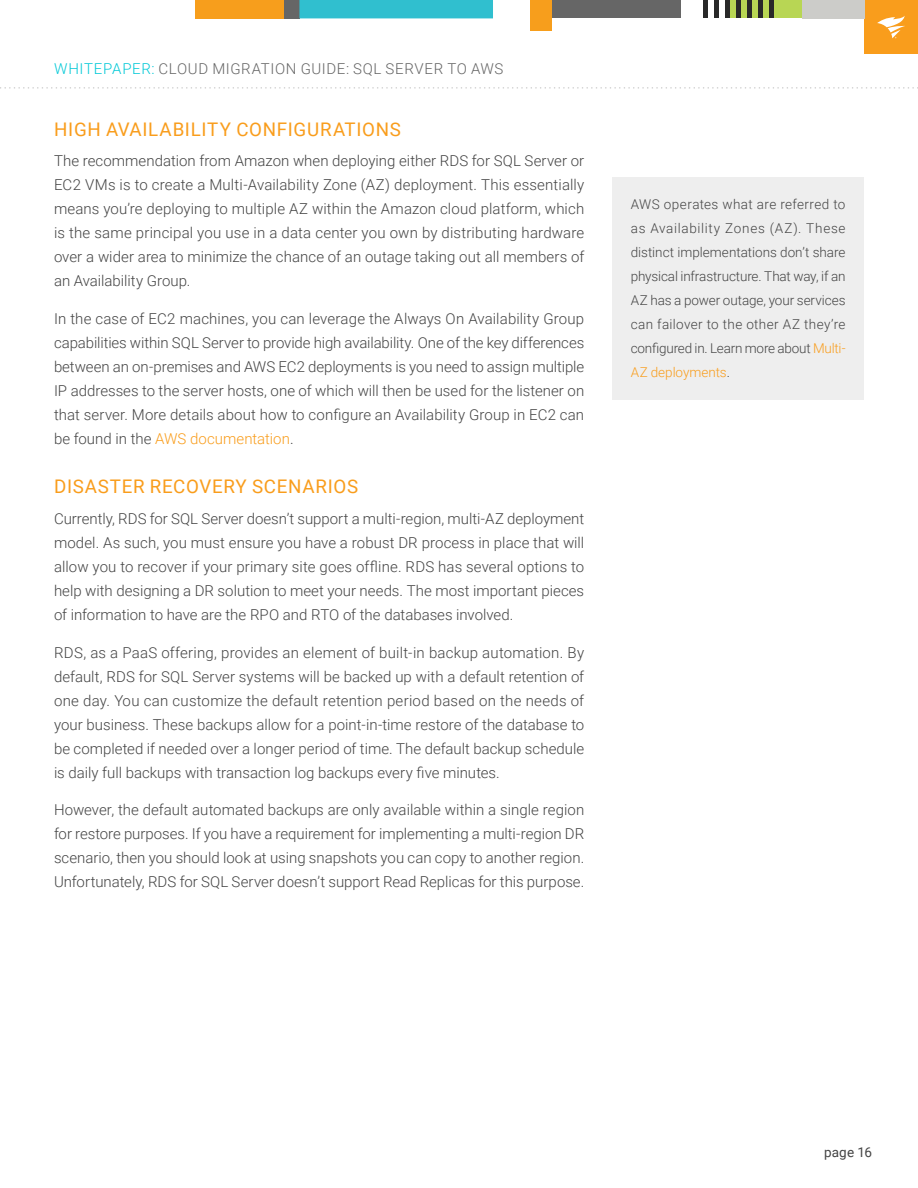
<style>
.page{position:relative;width:918px;height:1188px;background:#fff}
.page>*{position:absolute;margin:0;border:0;box-sizing:border-box;transform-origin:0 0}
.Section_Headline__h1{font:18.75px "Roboto";letter-spacing:.035em;color:#f99d1c}
.By_ensuring_you_carr{font:300 15px/24px "Roboto";color:#444;text-align:justify}
.t1{font:300 15px "Roboto";letter-spacing:.045em;color:#666}
.RR_Blue_Box_Call-out{font:300 13.5px/24px "Roboto";letter-spacing:-.01em;color:#444;text-align:justify}
.t2{font:13.5px "Roboto";letter-spacing:.005em;color:#444}
.s1{color:#04c9d7}
.s2{color:#f99d1c}
</style>
<div class="page">
<svg style="left:0;top:87px;width:918px;height:2px"></svg>
<div style="left:864px;top:0;width:54px;height:54px;background:#f99d1c"></div>
<svg style="left:877px;top:16px;width:28px;height:22px"></svg>
<div style="left:530px;top:0;width:151px;height:18px;background:#666"></div>
<div style="left:530px;top:0;width:22px;height:31px;background:#f79e1c"></div>
<div style="left:195px;top:0;width:89px;height:18px;background:#f79e1c"></div>
<div style="left:284px;top:0;width:15px;height:18px;background:#666"></div>
<div style="left:299px;top:0;width:194px;height:18px;background:#30bfcf"></div>
<div style="left:728px;top:0;width:116px;height:18px;background:#b8d654"></div>
<hr style="left:704px;top:0;width:4px;height:18px;background:#292929">
<hr style="left:715px;top:0;width:4px;height:18px;background:#292929">
<div style="left:725px;top:0;width:5px;height:18px;background:#292929"></div>
<div style="left:736px;top:0;width:5px;height:18px;background:#292929"></div>
<div style="left:747px;top:0;width:5px;height:18px;background:#292929"></div>
<div style="left:758px;top:0;width:5px;height:18px;background:#292929"></div>
<div style="left:769px;top:0;width:5px;height:18px;background:#292929"></div>
<div style="left:802px;top:0;width:62px;height:18px;background:#ccccc9"></div>
<div style="left:612px;top:177px;width:252px;height:223px;background:#eee"></div>
<p class="t1" style="left:54px;top:58px;width:451px"><span class="s1">WHITEPAPER:</span> CLOUD MIGRATION GUIDE: SQL SERVER TO AWS</p>
<p class="Section_Headline__h1" style="left:54px;top:116px;width:348px">HIGH AVAILABILITY CONFIGURATIONS</p>
<p class="By_ensuring_you_carr" style="left:54px;top:148px;width:532px">The recommendation from Amazon when deploying either RDS for SQL Server or EC2 VMs is to create a Multi-Availability Zone (AZ) deployment. This essentially means you’re deploying to multiple AZ within the Amazon cloud platform, which is the same principal you use in a data center you own by distributing hardware over a wider area to minimize the chance of an outage taking out all members of an Availability Group.</p>
<p class="By_ensuring_you_carr" style="left:54px;top:306px;width:532px">In the case of EC2 machines, you can leverage the Always On Availability Group capabilities within SQL Server to provide high availability. One of the key differences between an on-premises and AWS EC2 deployments is you need to assign multiple IP addresses to the server hosts, one of which will then be used for the listener on that server. More details about how to configure an Availability Group in EC2 can be found in the <span class="s2">AWS documentation</span>.</p>
<p class="Section_Headline__h1" style="left:54px;top:474px;width:305px">DISASTER RECOVERY SCENARIOS</p>
<p class="By_ensuring_you_carr" style="left:54px;top:506px;width:532px">Currently, RDS for SQL Server doesn’t support a multi-region, multi-AZ deployment model. As such, you must ensure you have a robust DR process in place that will allow you to recover if your primary site goes offline. RDS has several options to help with designing a DR solution to meet your needs. The most important pieces of information to have are the RPO and RTO of the databases involved.</p>
<p class="By_ensuring_you_carr" style="left:54px;top:640px;width:532px">RDS, as a PaaS offering, provides an element of built-in backup automation. By default, RDS for SQL Server systems will be backed up with a default retention of one day. You can customize the default retention period based on the needs of your business. These backups allow for a point-in-time restore of the database to be completed if needed over a longer period of time. The default backup schedule is daily full backups with transaction log backups every five minutes.</p>
<p class="By_ensuring_you_carr" style="left:54px;top:797px;width:532px">However, the default automated backups are only available within a single region for restore purposes. If you have a requirement for implementing a multi-region DR scenario, then you should look at using snapshots you can copy to another region.<br>Unfortunately, RDS for SQL Server doesn’t support Read Replicas for this purpose.</p>
<p class="RR_Blue_Box_Call-out" style="left:631px;top:192px;width:216px">AWS operates what are referred to as Availability Zones (AZ). These distinct implementations don’t share physical infrastructure. That way, if an AZ has a power outage, your services can failover to the other AZ they’re configured in. Learn more about <span class="s2">Multi-AZ deployments</span>.</p>
<p class="t2" style="left:824px;top:1143px;width:49px">page 16</p>
</div>
